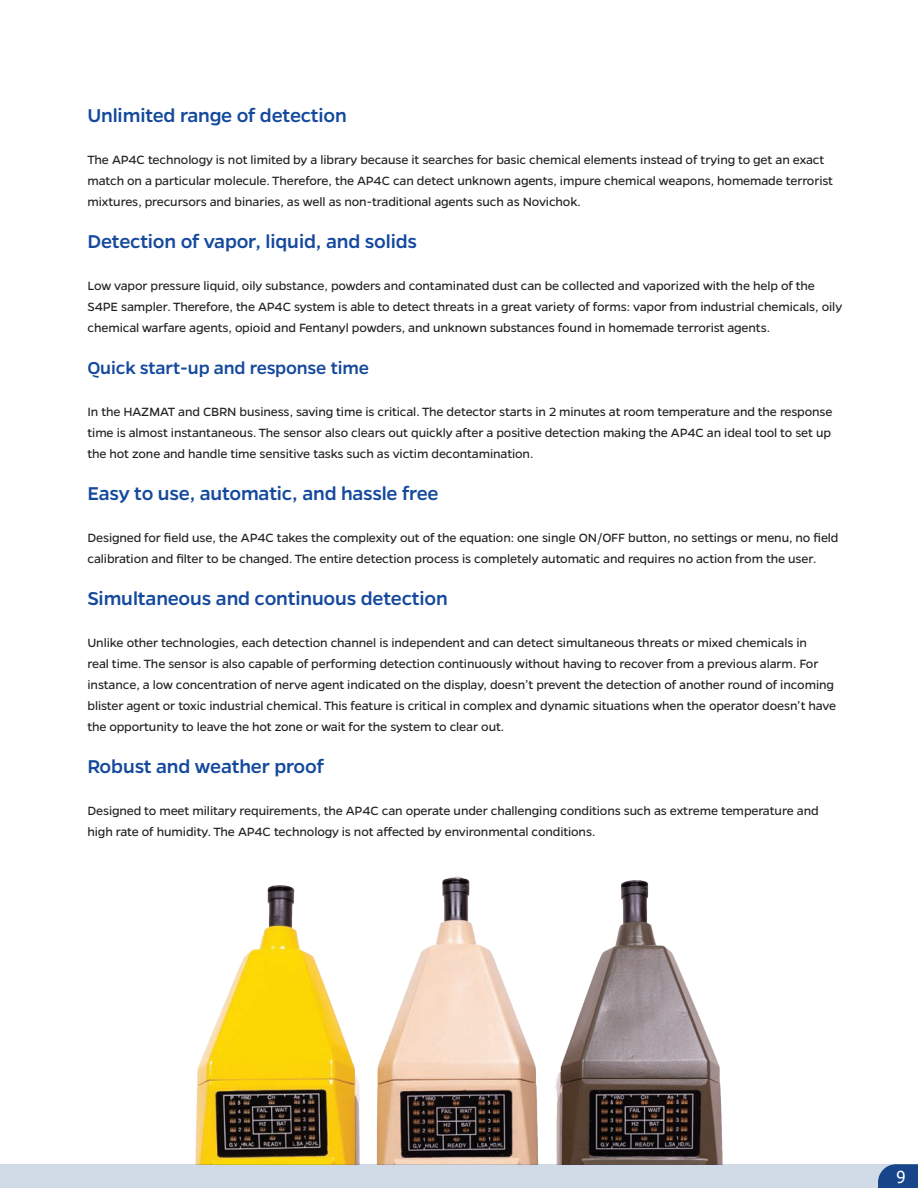
<style>
.page{position:relative;width:918px;height:1188px;background:#fff}
.page>*{position:absolute;margin:0;border:0;box-sizing:border-box;transform-origin:0 0}
.t1{font:500 21px "Gentona";letter-spacing:-.01em;color:#14499d}
.t2{font:500 19.5px "Gentona";letter-spacing:-.01em;color:#14499d}
.t3{font:16.5px "Tahoma";color:#fff}
.t4{font:13.5px/21px "Gentona";letter-spacing:-.01em;color:#231f20}
</style>
<div class="page">
<img style="left:195px;top:876px;width:528px;height:288px">
<div style="left:0;top:1164px;width:918px;height:24px;background:#d1dae7"></div>
<svg style="left:878px;top:1164px;width:40px;height:24px"></svg>
<h1 class="t1" style="left:87px;top:104px;width:261px">Unlimited range of detection</h1>
<p class="t4" style="left:87px;top:149px;width:747px">The AP4C technology is not limited by a library because it searches for basic chemical elements instead of trying to get an exact match on a particular molecule. Therefore, the AP4C can detect unknown agents, impure chemical weapons, homemade terrorist mixtures, precursors and binaries, as well as non-traditional agents such as Novichok.</p>
<h1 class="t1" style="left:87px;top:230px;width:331px">Detection of vapor, liquid, and solids</h1>
<p class="t4" style="left:87px;top:275px;width:756px">Low vapor pressure liquid, oily substance, powders and contaminated dust can be collected and vaporized with the help of the<br>S4PE sampler. Therefore, the AP4C system is able to detect threats in a great variety of forms: vapor from industrial chemicals, oily chemical warfare agents, opioid and Fentanyl powders, and unknown substances found in homemade terrorist agents.</p>
<h2 class="t2" style="left:87px;top:357px;width:283px">Quick start-up and response time</h2>
<p class="t4" style="left:87px;top:401px;width:747px;text-align:justify">In the HAZMAT and CBRN business, saving time is critical. The detector starts in 2 minutes at room temperature and the response time is almost instantaneous. The sensor also clears out quickly after a positive detection making the AP4C an ideal tool to set up the hot zone and handle time sensitive tasks such as victim decontamination.</p>
<h1 class="t1" style="left:87px;top:482px;width:353px">Easy to use, automatic, and hassle free</h1>
<p class="t4" style="left:87px;top:527px;width:753px">Designed for field use, the AP4C takes the complexity out of the equation: one single ON/OFF button, no settings or menu, no field calibration and filter to be changed. The entire detection process is completely automatic and requires no action from the user.</p>
<h1 class="t1" style="left:87px;top:587px;width:362px">Simultaneous and continuous detection</h1>
<p class="t4" style="left:87px;top:632px;width:750px">Unlike other technologies, each detection channel is independent and can detect simultaneous threats or mixed chemicals in<br>real time. The sensor is also capable of performing detection continuously without having to recover from a previous alarm. For instance, a low concentration of nerve agent indicated on the display, doesn’t prevent the detection of another round of incoming blister agent or toxic industrial chemical. This feature is critical in complex and dynamic situations when the operator doesn’t have the opportunity to leave the hot zone or wait for the system to clear out.</p>
<h1 class="t1" style="left:87px;top:755px;width:238px">Robust and weather proof</h1>
<p class="t4" style="left:87px;top:800px;width:733px">Designed to meet military requirements, the AP4C can operate under challenging conditions such as extreme temperature and high rate of humidity. The AP4C technology is not affected by environmental conditions.</p>
<p class="t3" style="left:896px;top:1166px;width:11px">9</p>
</div>
